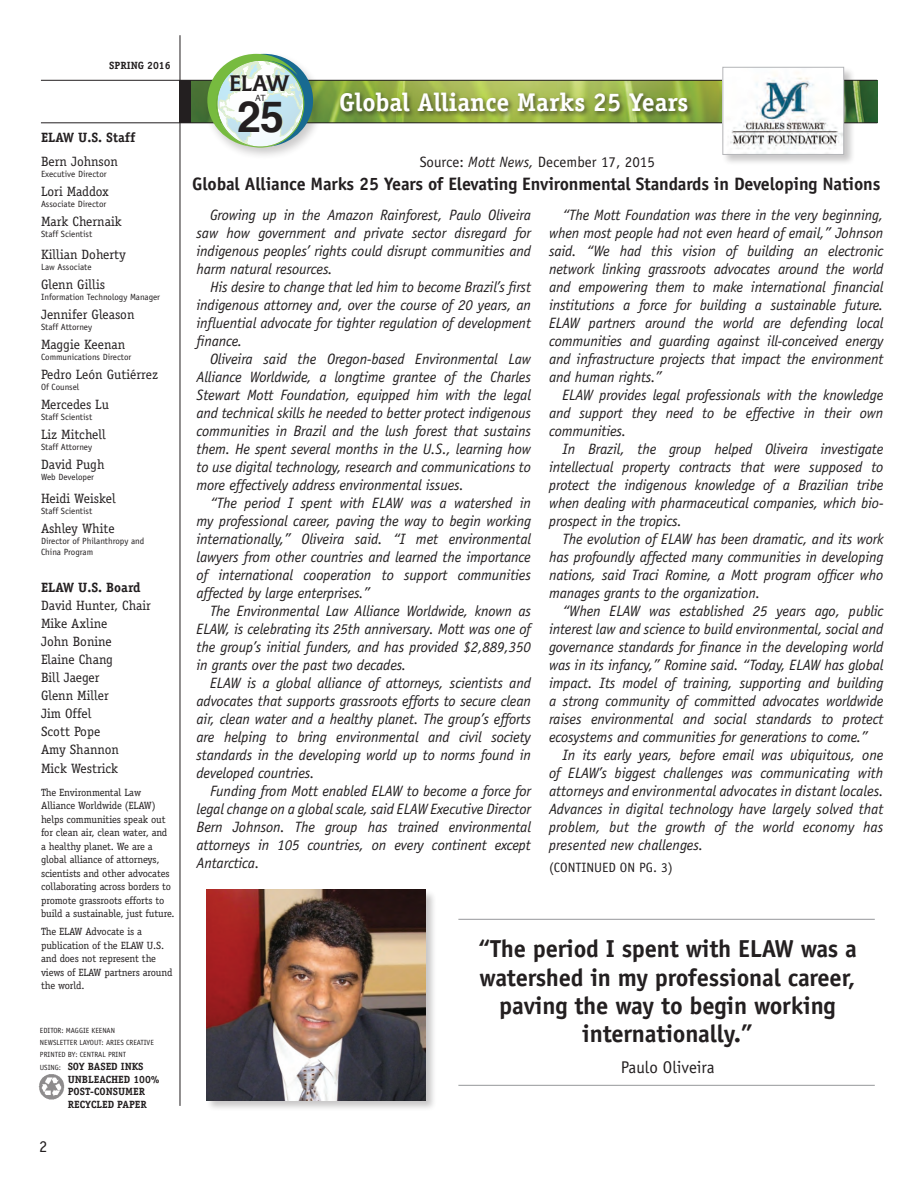
<style>
.page{position:relative;width:918px;height:1188px;background:#fff}
.page>*{position:absolute;margin:0;border:0;box-sizing:border-box;transform-origin:0 0}
.t1{font:700 42.9px "Helvetica";color:#231f20}
.t2{font:700 25.65px "Officina Serif";color:#fff}
.t3{font:700 24.6px/28.3px "Officina Sans";letter-spacing:-.01em;color:#231f20;text-align:center}
.t4{font:23.4px "Flare Gothic Regular DTC";color:#231f20}
.t5{font:700 18px "Officina Sans";letter-spacing:-.01em;color:#231f20}
.t6{font:16.95px "Officina Sans";color:#231f20}
.t7{font:16.5px "Officina Sans";color:#231f20}
.Body_copy{font:italic 15px/18px "Officina Sans";letter-spacing:-.01em;color:#231f20;text-align:justify}
.t8{font:15px "Officina Sans";color:#231f20}
.t9{font:13.5px/19.5px "Officina Serif";color:#231f20}
.t10{font:700 13.5px "Officina Serif";color:#231f20}
.t11{font:13.5px "Officina Sans";color:#231f20}
.t12{font:10.5px/13.5px "Officina Serif";letter-spacing:-.01em;color:#231f20}
.t13{font:700 10.5px/12.6px "Officina Serif";color:#231f20}
.t14{font:9px/10.8px "Officina Sans";color:#231f20}
.t15{font:8.55px "Helvetica";color:#231f20}
.t16{font:7.5px "Officina Sans";color:#231f20}
.s1{font-family:"Officina Sans";font-weight:400;font-size:7.5px}
.s2{font-style:italic}
</style>
<div class="page">
<img style="left:191px;top:81px;width:686px;height:41px">
<hr style="left:41px;top:80px;width:836px;height:1px;background:#231f20">
<hr style="left:41px;top:122px;width:836px;height:1px;background:#231f20">
<img style="left:38px;top:1074px;width:27px;height:26px">
<div style="left:180px;top:80px;width:11px;height:43px;background:#231f20"></div>
<hr style="left:180px;top:35px;width:1px;height:1071px;background:#231f20">
<div style="left:203px;top:51px;width:122px;height:109px;background:#231f20;opacity:.24"></div>
<svg style="left:207px;top:54px;width:106px;height:94px"></svg>
<div style="left:338px;top:90px;width:356px;height:28px;background:#231f20;opacity:.67"></div>
<hr style="left:458px;top:919px;width:417px;height:1px;background:#95979a">
<hr style="left:458px;top:1085px;width:417px;height:1px;background:#95979a">
<div style="left:206px;top:889px;width:231px;height:223px;background:#231f20;opacity:.25"></div>
<img style="left:207px;top:890px;width:218px;height:211px">
<div style="left:722px;top:66px;width:134px;height:100px;background:#231f20;opacity:.25"></div>
<img style="left:725px;top:69px;width:117px;height:84px">
<div style="left:723px;top:67px;width:121px;height:88px;border:1px solid #b4b5b8"></div>
<p class="t13" style="left:109px;top:59px;width:63px">SPRING 2016</p>
<p class="t10" style="left:41px;top:129px;width:96px">ELAW U.S. Staff</p>
<p class="t9" style="left:41px;top:151px;width:79px">Bern Johnson</p>
<p class="t14" style="left:41px;top:168px;width:67px">Executive Director</p>
<p class="t9" style="left:41px;top:181px;width:70px">Lori Maddox</p>
<p class="t14" style="left:41px;top:198px;width:67px">Associate Director</p>
<p class="t9" style="left:41px;top:211px;width:82px">Mark Chernaik</p>
<p class="t14" style="left:41px;top:228px;width:53px">Staff Scientist</p>
<p class="t9" style="left:41px;top:244px;width:87px">Killian Doherty</p>
<p class="t14" style="left:41px;top:261px;width:52px">Law Associate</p>
<p class="t9" style="left:41px;top:274px;width:66px">Glenn Gillis</p>
<p class="t14" style="left:41px;top:291px;width:121px">Information Technology Manager</p>
<p class="t9" style="left:41px;top:304px;width:95px">Jennifer Gleason</p>
<p class="t14" style="left:41px;top:321px;width:53px">Staff Attorney</p>
<p class="t9" style="left:41px;top:334px;width:86px">Maggie Keenan</p>
<p class="t14" style="left:41px;top:351px;width:92px">Communications Director</p>
<p class="t9" style="left:41px;top:364px;width:119px">Pedro León Gutiérrez</p>
<p class="t14" style="left:41px;top:381px;width:40px">Of Counsel</p>
<p class="t9" style="left:41px;top:394px;width:70px">Mercedes Lu</p>
<p class="t14" style="left:41px;top:411px;width:53px">Staff Scientist</p>
<p class="t9" style="left:41px;top:424px;width:67px">Liz Mitchell</p>
<p class="t14" style="left:41px;top:441px;width:53px">Staff Attorney</p>
<p class="t9" style="left:41px;top:454px;width:65px">David Pugh</p>
<p class="t14" style="left:41px;top:471px;width:55px">Web Developer</p>
<p class="t9" style="left:41px;top:489px;width:76px">Heidi Weiskel</p>
<p class="t14" style="left:41px;top:506px;width:53px">Staff Scientist</p>
<p class="t9" style="left:41px;top:519px;width:75px">Ashley White</p>
<p class="t14" style="left:41px;top:536px;width:105px">Director of Philanthropy and<br>China Program</p>
<p class="t10" style="left:41px;top:579px;width:101px">ELAW U.S. Board</p>
<p class="t9" style="left:41px;top:595px;width:112px">David Hunter, Chair</p>
<p class="t9" style="left:41px;top:613px;width:68px">Mike Axline</p>
<p class="t9" style="left:41px;top:631px;width:72px">John Bonine</p>
<p class="t9" style="left:41px;top:649px;width:74px">Elaine Chang</p>
<p class="t9" style="left:41px;top:667px;width:60px">Bill Jaeger</p>
<p class="t9" style="left:41px;top:685px;width:69px">Glenn Miller</p>
<p class="t9" style="left:41px;top:703px;width:52px">Jim Offel</p>
<p class="t9" style="left:41px;top:721px;width:61px">Scott Pope</p>
<p class="t9" style="left:41px;top:739px;width:80px">Amy Shannon<br>Mick Westrick</p>
<p class="t12" style="left:41px;top:786px;width:135px">The Environmental Law<br>Alliance Worldwide (ELAW) helps communities speak out for clean air, clean water, and a healthy planet. We are a global alliance of attorneys, scientists and other advocates collaborating across borders to promote grassroots efforts to build a sustainable, just future.</p>
<p class="t12" style="left:41px;top:925px;width:133px">The ELAW Advocate is a publication of the ELAW U.S. and does not represent the views of ELAW partners around the world.</p>
<p class="t16" style="left:40px;top:1027px;width:77px">EDITOR: MAGGIE KEENAN</p>
<p class="t16" style="left:40px;top:1039px;width:115px">NEWSLETTER LAYOUT: ARIES CREATIVE</p>
<p class="t16" style="left:40px;top:1051px;width:88px">PRINTED BY: CENTRAL PRINT</p>
<p class="t13" style="left:68px;top:1060px;width:94px;text-indent:-28px"><span class="s1">USING:</span> SOY BASED INKS<br>UNBLEACHED 100%<br>POST-CONSUMER<br>RECYCLED PAPER</p>
<p class="t7" style="left:39px;top:1137px;width:10px">2</p>
<p class="t4" style="left:230px;top:70px;width:62px">ELAW</p>
<p class="t15" style="left:255px;top:92px;width:12px">AT</p>
<p class="t1" style="left:237px;top:83px;width:48px">25</p>
<p class="t2" style="left:339px;top:86px;width:351px">Global Alliance Marks 25 Years</p>
<p class="t8" style="left:420px;top:153px;width:237px">Source: <span class="s2">Mott News,</span> December 17, 2015</p>
<p class="t5" style="left:192px;top:172px;width:690px">Global Alliance Marks 25 Years of Elevating Environmental Standards in Developing Nations</p>
<p class="Body_copy" style="left:197px;top:206px;width:336px;text-indent:14px">Growing up in the Amazon Rainforest, Paulo Oliveira saw how government and private sector disregard for indigenous peoples’ rights could disrupt communities and harm natural resources.</p>
<p class="Body_copy" style="left:197px;top:278px;width:336px;text-indent:14px">His desire to change that led him to become Brazil’s first indigenous attorney and, over the course of 20 years, an influential advocate for tighter regulation of development finance.</p>
<p class="Body_copy" style="left:197px;top:350px;width:336px;text-indent:14px">Oliveira said the Oregon-based Environmental Law Alliance Worldwide, a longtime grantee of the Charles Stewart Mott Foundation, equipped him with the legal and technical skills he needed to better protect indigenous communities in Brazil and the lush forest that sustains them. He spent several months in the U.S., learning how to use digital technology, research and communications to more effectively address environmental issues.</p>
<p class="Body_copy" style="left:197px;top:494px;width:336px;text-indent:14px">“The period I spent with ELAW was a watershed in my professional career, paving the way to begin working internationally,” Oliveira said. “I met environmental lawyers from other countries and learned the importance of international cooperation to support communities affected by large enterprises.”</p>
<p class="Body_copy" style="left:197px;top:602px;width:336px;text-indent:14px">The Environmental Law Alliance Worldwide, known as ELAW, is celebrating its 25th anniversary. Mott was one of the group’s initial funders, and has provided $2,889,350 in grants over the past two decades.</p>
<p class="Body_copy" style="left:197px;top:674px;width:336px;text-indent:14px">ELAW is a global alliance of attorneys, scientists and advocates that supports grassroots efforts to secure clean air, clean water and a healthy planet. The group’s efforts are helping to bring environmental and civil society standards in the developing world up to norms found in developed countries.</p>
<p class="Body_copy" style="left:197px;top:782px;width:336px;text-indent:14px">Funding from Mott enabled ELAW to become a force for legal change on a global scale, said ELAW Executive Director Bern Johnson. The group has trained environmental attorneys in 105 countries, on every continent except Antarctica.</p>
<p class="Body_copy" style="left:549px;top:206px;width:336px;text-indent:14px">“The Mott Foundation was there in the very beginning, when most people had not even heard of email,” Johnson said. “We had this vision of building an electronic network linking grassroots advocates around the world and empowering them to make international financial institutions a force for building a sustainable future.<br>ELAW partners around the world are defending local communities and guarding against ill-conceived energy and infrastructure projects that impact the environment and human rights.”</p>
<p class="Body_copy" style="left:549px;top:386px;width:336px;text-indent:14px">ELAW provides legal professionals with the knowledge and support they need to be effective in their own communities.</p>
<p class="Body_copy" style="left:549px;top:440px;width:336px;text-indent:14px">In Brazil, the group helped Oliveira investigate intellectual property contracts that were supposed to protect the indigenous knowledge of a Brazilian tribe when dealing with pharmaceutical companies, which bio&shy;prospect in the tropics.</p>
<p class="Body_copy" style="left:549px;top:530px;width:336px;text-indent:14px">The evolution of ELAW has been dramatic, and its work has profoundly affected many communities in developing nations, said Traci Romine, a Mott program officer who manages grants to the organization.</p>
<p class="Body_copy" style="left:549px;top:602px;width:336px;text-indent:14px">“When ELAW was established 25 years ago, public interest law and science to build environmental, social and governance standards for finance in the developing world was in its infancy,” Romine said. “Today, ELAW has global impact. Its model of training, supporting and building a strong community of committed advocates worldwide raises environmental and social standards to protect ecosystems and communities for generations to come.”</p>
<p class="Body_copy" style="left:549px;top:746px;width:336px;text-indent:14px">In its early years, before email was ubiquitous, one of ELAW’s biggest challenges was communicating with attorneys and environmental advocates in distant locales.<br>Advances in digital technology have largely solved that problem, but the growth of the world economy has presented new challenges.</p>
<p class="t11" style="left:549px;top:859px;width:125px">(CONTINUED ON PG. 3)</p>
<p class="t3" style="left:478px;top:934px;width:380px">“The period I spent with ELAW was a watershed in my professional career, paving the way to begin working internationally.”</p>
<p class="t6" style="left:621px;top:1057px;width:95px">Paulo Oliveira</p>
</div>
